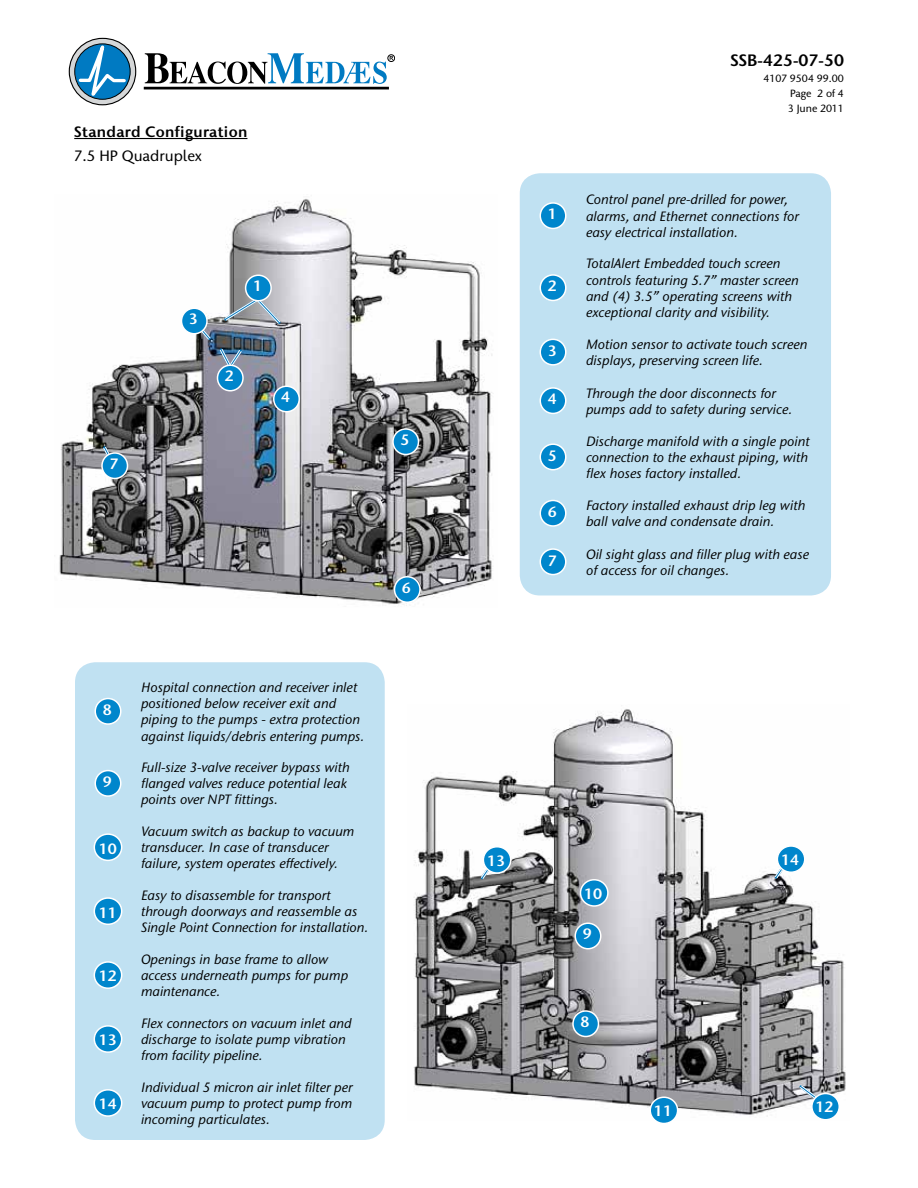
<style>
.page{position:relative;width:918px;height:1188px;background:#fff}
.page>*{position:absolute;margin:0;border:0;box-sizing:border-box;transform-origin:0 0}
.t1{font:600 16.5px "Stone Humanist ITC Std";color:#000}
.t2{font:600 15px "Stone Humanist ITC Std";color:#fff}
.t3{font:600 15px "Stone Humanist ITC Std";letter-spacing:.025em;color:#000}
.t4{font:500 15px "Stone Humanist ITC Std";color:#000}
.t5{font:italic 500 13.5px/16.2px "Stone Humanist ITC Std";color:#000}
.t6{font:500 10.5px/15.3px "Stone Humanist ITC Std";color:#000;text-align:justify}
</style>
<div class="page">
<hr style="left:144px;top:87px;width:245px;height:2px;background:#000">
<svg style="left:69px;top:38px;width:67px;height:67px"></svg>
<svg style="left:77px;top:38px;width:51px;height:68px"></svg>
<div style="left:74px;top:43px;width:57px;height:57px;border:1px solid #000;border-radius:50%"></div>
<svg style="left:145px;top:53px;width:248px;height:31px"></svg>
<div style="left:388px;top:55px;width:7px;height:7px;border:1px solid #000;border-radius:50%"></div>
<img style="left:59px;top:199px;width:433px;height:407px">
<img style="left:414px;top:709px;width:432px;height:408px">
<hr style="left:74px;top:138px;width:173px;height:1px;background:#000">
<div style="left:522px;top:176px;width:307px;height:417px;background:#c0e1f2;border-radius:18px"></div>
<div style="left:520px;top:173px;width:311px;height:423px;border:4px solid #0086cc;border-radius:18px"></div>
<div style="left:540px;top:203px;width:26px;height:25px;background:#0086cc;border-radius:50%"></div>
<div style="left:540px;top:202px;width:27px;height:27px;border:2px solid #fff;border-radius:50%"></div>
<div style="left:540px;top:275px;width:26px;height:25px;background:#0086cc;border-radius:50%"></div>
<div style="left:540px;top:274px;width:27px;height:27px;border:2px solid #fff;border-radius:50%"></div>
<div style="left:540px;top:339px;width:26px;height:26px;background:#0086cc;border-radius:50%"></div>
<div style="left:540px;top:339px;width:27px;height:27px;border:2px solid #fff;border-radius:50%"></div>
<div style="left:540px;top:388px;width:26px;height:25px;background:#0086cc;border-radius:50%"></div>
<div style="left:540px;top:387px;width:27px;height:27px;border:2px solid #fff;border-radius:50%"></div>
<div style="left:540px;top:444px;width:26px;height:26px;background:#0086cc;border-radius:50%"></div>
<div style="left:540px;top:443px;width:27px;height:27px;border:2px solid #fff;border-radius:50%"></div>
<div style="left:540px;top:500px;width:26px;height:26px;background:#0086cc;border-radius:50%"></div>
<div style="left:540px;top:500px;width:27px;height:27px;border:2px solid #fff;border-radius:50%"></div>
<div style="left:540px;top:549px;width:26px;height:26px;background:#0086cc;border-radius:50%"></div>
<div style="left:540px;top:548px;width:27px;height:27px;border:2px solid #fff;border-radius:50%"></div>
<div style="left:77px;top:664px;width:305px;height:474px;background:#c0e1f2;border-radius:18px"></div>
<div style="left:75px;top:662px;width:310px;height:478px;border:4px solid #0086cc;border-radius:18px"></div>
<div style="left:95px;top:699px;width:26px;height:25px;background:#0086cc;border-radius:50%"></div>
<div style="left:94px;top:698px;width:28px;height:27px;border:2px solid #fff;border-radius:50%"></div>
<div style="left:95px;top:771px;width:26px;height:25px;background:#0086cc;border-radius:50%"></div>
<div style="left:94px;top:770px;width:28px;height:27px;border:2px solid #fff;border-radius:50%"></div>
<div style="left:94px;top:834px;width:28px;height:26px;background:#0086cc;border-radius:50%"></div>
<div style="left:94px;top:833px;width:28px;height:28px;border:2px solid #fff;border-radius:50%"></div>
<div style="left:94px;top:898px;width:28px;height:26px;background:#0086cc;border-radius:50%"></div>
<div style="left:94px;top:897px;width:28px;height:28px;border:2px solid #fff;border-radius:50%"></div>
<div style="left:94px;top:962px;width:28px;height:26px;background:#0086cc;border-radius:50%"></div>
<div style="left:94px;top:961px;width:28px;height:28px;border:2px solid #fff;border-radius:50%"></div>
<div style="left:94px;top:1026px;width:28px;height:26px;background:#0086cc;border-radius:50%"></div>
<div style="left:94px;top:1025px;width:28px;height:28px;border:2px solid #fff;border-radius:50%"></div>
<div style="left:94px;top:1090px;width:28px;height:26px;background:#0086cc;border-radius:50%"></div>
<div style="left:94px;top:1089px;width:28px;height:28px;border:2px solid #fff;border-radius:50%"></div>
<div style="left:650px;top:1097px;width:28px;height:27px;background:#0086cc;border-radius:50%"></div>
<div style="left:650px;top:1096px;width:28px;height:28px;border:2px solid #fff;border-radius:50%"></div>
<div style="left:246px;top:275px;width:25px;height:26px;background:#0086cc;border-radius:50%"></div>
<div style="left:245px;top:274px;width:27px;height:28px;border:2px solid #fff;border-radius:50%"></div>
<div style="left:182px;top:308px;width:25px;height:26px;background:#0086cc;border-radius:50%"></div>
<div style="left:181px;top:308px;width:27px;height:26px;border:2px solid #fff;border-radius:50%"></div>
<div style="left:393px;top:429px;width:25px;height:25px;background:#0086cc;border-radius:50%"></div>
<div style="left:392px;top:428px;width:27px;height:27px;border:2px solid #fff;border-radius:50%"></div>
<div style="left:394px;top:577px;width:26px;height:25px;background:#0086cc;border-radius:50%"></div>
<div style="left:394px;top:576px;width:27px;height:27px;border:2px solid #fff;border-radius:50%"></div>
<div style="left:274px;top:386px;width:25px;height:26px;background:#0086cc;border-radius:50%"></div>
<div style="left:273px;top:386px;width:27px;height:26px;border:2px solid #fff;border-radius:50%"></div>
<img style="left:197px;top:296px;width:86px;height:75px">
<div style="left:218px;top:365px;width:25px;height:26px;background:#0086cc;border-radius:50%"></div>
<div style="left:217px;top:364px;width:27px;height:28px;border:2px solid #fff;border-radius:50%"></div>
<div style="left:573px;top:1011px;width:25px;height:25px;background:#0086cc;border-radius:50%"></div>
<div style="left:572px;top:1010px;width:27px;height:27px;border:2px solid #fff;border-radius:50%"></div>
<svg style="left:797px;top:1083px;width:25px;height:20px"></svg>
<div style="left:812px;top:1094px;width:27px;height:26px;background:#0086cc;border-radius:50%"></div>
<div style="left:811px;top:1093px;width:29px;height:27px;border:2px solid #fff;border-radius:50%"></div>
<div style="left:580px;top:880px;width:28px;height:26px;background:#0086cc;border-radius:50%"></div>
<div style="left:580px;top:879px;width:29px;height:28px;border:2px solid #fff;border-radius:50%"></div>
<div style="left:575px;top:923px;width:26px;height:26px;background:#0086cc;border-radius:50%"></div>
<div style="left:574px;top:922px;width:28px;height:28px;border:2px solid #fff;border-radius:50%"></div>
<svg style="left:478px;top:865px;width:14px;height:17px"></svg>
<div style="left:483px;top:847px;width:28px;height:26px;background:#0086cc;border-radius:50%"></div>
<div style="left:483px;top:846px;width:29px;height:28px;border:2px solid #fff;border-radius:50%"></div>
<svg style="left:772px;top:865px;width:14px;height:16px"></svg>
<div style="left:777px;top:846px;width:28px;height:26px;background:#0086cc;border-radius:50%"></div>
<div style="left:777px;top:845px;width:29px;height:28px;border:2px solid #fff;border-radius:50%"></div>
<svg style="left:101px;top:444px;width:16px;height:18px"></svg>
<div style="left:102px;top:453px;width:26px;height:25px;background:#0086cc;border-radius:50%"></div>
<div style="left:101px;top:452px;width:27px;height:27px;border:2px solid #fff;border-radius:50%"></div>
<p class="t3" style="left:74px;top:122px;width:175px">Standard Configuration</p>
<p class="t4" style="left:74px;top:147px;width:129px">7.5 HP Quadruplex</p>
<p class="t2" style="left:109px;top:454px;width:11px">7</p>
<p class="t2" style="left:189px;top:310px;width:11px">3</p>
<p class="t2" style="left:253px;top:277px;width:11px">1</p>
<p class="t2" style="left:225px;top:367px;width:11px">2</p>
<p class="t2" style="left:281px;top:388px;width:11px">4</p>
<p class="t2" style="left:400px;top:430px;width:11px">5</p>
<p class="t2" style="left:103px;top:700px;width:11px">8</p>
<p class="t2" style="left:103px;top:772px;width:11px">9</p>
<p class="t2" style="left:99px;top:839px;width:20px">10</p>
<p class="t2" style="left:99px;top:903px;width:20px">11</p>
<p class="t2" style="left:99px;top:967px;width:20px">12</p>
<p class="t2" style="left:99px;top:1031px;width:20px">13</p>
<p class="t2" style="left:99px;top:1095px;width:20px">14</p>
<p class="t5" style="left:141px;top:679px;width:225px">Hospital connection and receiver inlet positioned below receiver exit and piping to the pumps - extra protection against liquids/debris entering pumps.</p>
<p class="t5" style="left:141px;top:759px;width:210px">Full-size 3-valve receiver bypass with flanged valves reduce potential leak points over NPT fittings.</p>
<p class="t5" style="left:141px;top:823px;width:215px">Vacuum switch as backup to vacuum transducer. In case of transducer failure, system operates effectively.</p>
<p class="t5" style="left:141px;top:887px;width:229px">Easy to disassemble for transport through doorways and reassemble as<br>Single Point Connection for installation.</p>
<p class="t5" style="left:141px;top:951px;width:209px">Openings in base frame to allow access underneath pumps for pump maintenance.</p>
<p class="t5" style="left:141px;top:1015px;width:212px">Flex connectors on vacuum inlet and discharge to isolate pump vibration from facility pipeline.</p>
<p class="t5" style="left:141px;top:1079px;width:213px;text-align:justify">Individual 5 micron air inlet filter per vacuum pump to protect pump from incoming particulates.</p>
<p class="t2" style="left:402px;top:578px;width:11px">6</p>
<p class="t1" style="left:730px;top:50px;width:115px">SSB-425-07-50</p>
<p class="t6" style="left:788px;top:70px;width:58px;text-indent:-25px">4107 9504 99.00<br>Page 2 of 4<br>3 June 2011</p>
<p class="t2" style="left:548px;top:205px;width:11px">1</p>
<p class="t2" style="left:548px;top:277px;width:11px">2</p>
<p class="t5" style="left:586px;top:192px;width:214px">Control panel pre-drilled for power, alarms, and Ethernet connections for easy electrical installation.</p>
<p class="t5" style="left:586px;top:256px;width:214px">TotalAlert Embedded touch screen controls featuring 5.7” master screen and (4) 3.5” operating screens with exceptional clarity and visibility.</p>
<p class="t2" style="left:548px;top:341px;width:11px">3</p>
<p class="t5" style="left:586px;top:336px;width:223px">Motion sensor to activate touch screen displays, preserving screen life.</p>
<p class="t2" style="left:548px;top:390px;width:11px">4</p>
<p class="t5" style="left:586px;top:385px;width:208px">Through the door disconnects for pumps add to safety during service.</p>
<p class="t2" style="left:548px;top:446px;width:11px">5</p>
<p class="t5" style="left:586px;top:433px;width:225px">Discharge manifold with a single point connection to the exhaust piping, with flex hoses factory installed.</p>
<p class="t2" style="left:548px;top:502px;width:11px">6</p>
<p class="t5" style="left:586px;top:497px;width:221px">Factory installed exhaust drip leg with ball valve and condensate drain.</p>
<p class="t2" style="left:548px;top:551px;width:11px">7</p>
<p class="t5" style="left:586px;top:546px;width:225px">Oil sight glass and filler plug with ease of access for oil changes.</p>
<p class="t2" style="left:487px;top:851px;width:20px">13</p>
<p class="t2" style="left:781px;top:850px;width:20px">14</p>
<p class="t2" style="left:584px;top:884px;width:20px">10</p>
<p class="t2" style="left:583px;top:925px;width:11px">9</p>
<p class="t2" style="left:580px;top:1012px;width:11px">8</p>
<p class="t2" style="left:654px;top:1101px;width:20px">11</p>
<p class="t2" style="left:816px;top:1098px;width:20px">12</p>
</div>
